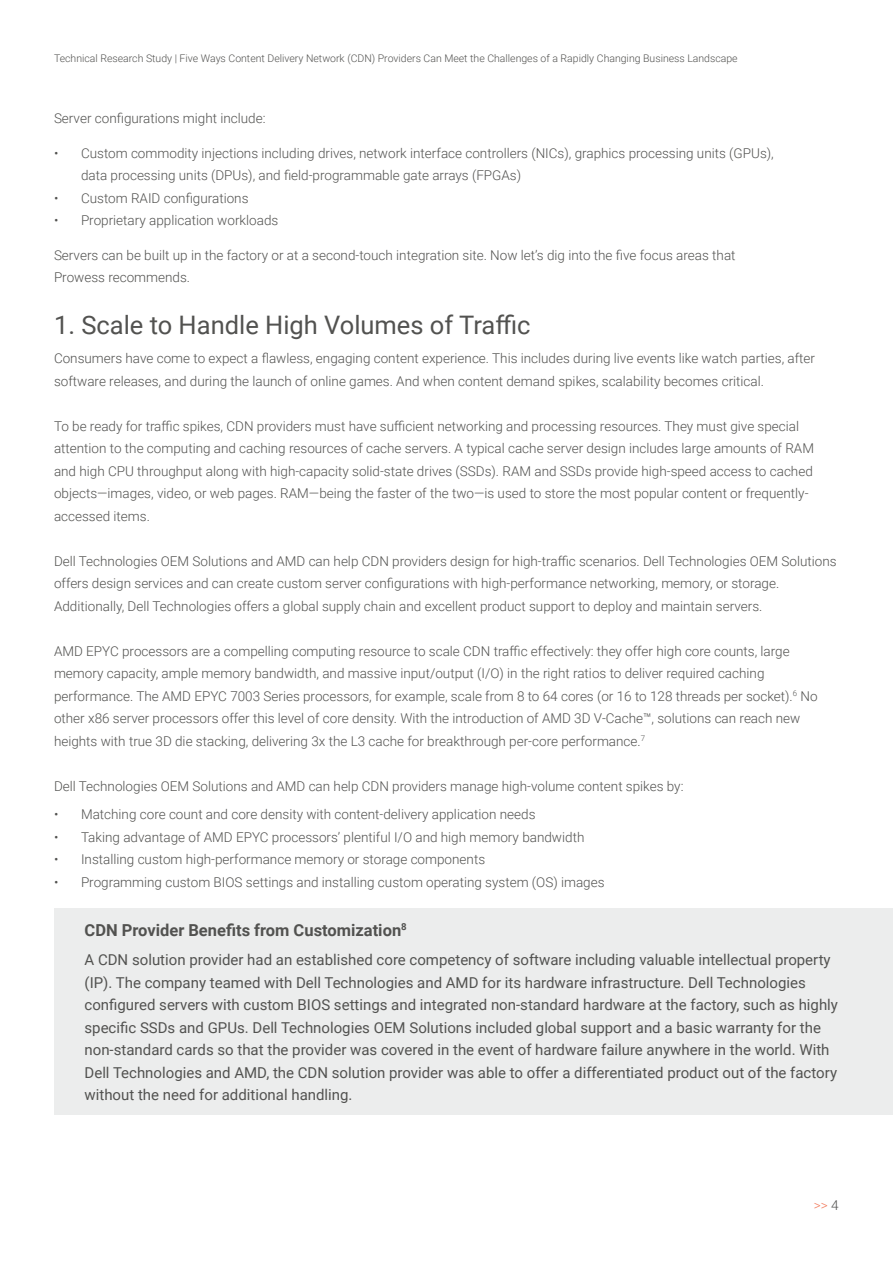
<style>
.page{position:relative;width:893px;height:1263px;background:#fff}
.page>*{position:absolute;margin:0;border:0;box-sizing:border-box;transform-origin:0 0}
.Prowess_H1{font:25.5px "Roboto";color:#525250}
.Prowess_Callout{font:700 16.5px "Roboto";color:#525250}
.Prowess_Callout-2{font:15px/22.5px "Roboto";color:#525250}
.Prowess_Body{font:300 13.5px/22.5px "Roboto";color:#525250}
.t1{font:300 13.5px "Roboto";color:#f27c5e}
.t2{font:300 10.5px "Roboto";color:#525250}
.s1{color:#525250}
</style>
<div class="page">
<div style="left:54px;top:908px;width:839px;height:207px;background:#eceded"></div>
<p class="t2" style="left:54px;top:51px;width:685px">Technical Research Study | Five Ways Content Delivery Network (CDN) Providers Can Meet the Challenges of a Rapidly Changing Business Landscape</p>
<p class="Prowess_Body" style="left:54px;top:107px;width:213px">Server configurations might include:</p>
<p class="Prowess_Body" style="left:81px;top:141px;width:694px;text-indent:-27px">• Custom commodity injections including drives, network interface controllers (NICs), graphics processing units (GPUs), data processing units (DPUs), and field-programmable gate arrays (FPGAs)</p>
<p class="Prowess_Body" style="left:54px;top:186px;width:196px">• Custom RAID configurations</p>
<p class="Prowess_Body" style="left:54px;top:209px;width:226px">• Proprietary application workloads</p>
<p class="Prowess_Body" style="left:54px;top:243px;width:683px">Servers can be built up in the factory or at a second-touch integration site. Now let’s dig into the five focus areas that<br>Prowess recommends.</p>
<p class="Prowess_H1" style="left:54px;top:307px;width:478px">1. Scale to Handle High Volumes of Traffic</p>
<p class="Prowess_Body" style="left:54px;top:347px;width:763px">Consumers have come to expect a flawless, engaging content experience. This includes during live events like watch parties, after software releases, and during the launch of online games. And when content demand spikes, scalability becomes critical.</p>
<p class="Prowess_Body" style="left:54px;top:414px;width:761px">To be ready for traffic spikes, CDN providers must have sufficient networking and processing resources. They must give special attention to the computing and caching resources of cache servers. A typical cache server design includes large amounts of RAM and high CPU throughput along with high-capacity solid-state drives (SSDs). RAM and SSDs provide high-speed access to cached objects—images, video, or web pages. RAM—being the faster of the two—is used to store the most popular content or frequently&shy;accessed items.</p>
<p class="Prowess_Body" style="left:54px;top:549px;width:784px">Dell Technologies OEM Solutions and AMD can help CDN providers design for high-traffic scenarios. Dell Technologies OEM Solutions offers design services and can create custom server configurations with high-performance networking, memory, or storage.<br>Additionally, Dell Technologies offers a global supply chain and excellent product support to deploy and maintain servers.</p>
<p class="Prowess_Body" style="left:54px;top:639px;width:765px">AMD EPYC processors are a compelling computing resource to scale CDN traffic effectively: they offer high core counts, large memory capacity, ample memory bandwidth, and massive input/output (I/O) in the right ratios to deliver required caching performance. The AMD EPYC 7003 Series processors, for example, scale from 8 to 64 cores (or 16 to 128 threads per socket).<sup>6</sup> No other x86 server processors offer this level of core density. With the introduction of AMD 3D V-Cache™, solutions can reach new heights with true 3D die stacking, delivering 3x the L3 cache for breakthrough per-core performance.<sup>7</sup></p>
<p class="Prowess_Body" style="left:54px;top:774px;width:631px">Dell Technologies OEM Solutions and AMD can help CDN providers manage high-volume content spikes by:</p>
<p class="Prowess_Body" style="left:54px;top:803px;width:483px">• Matching core count and core density with content-delivery application needs</p>
<p class="Prowess_Body" style="left:54px;top:825px;width:532px">• Taking advantage of AMD EPYC processors’ plentiful I/O and high memory bandwidth</p>
<p class="Prowess_Body" style="left:54px;top:848px;width:433px">• Installing custom high-performance memory or storage components</p>
<p class="Prowess_Body" style="left:54px;top:870px;width:552px">• Programming custom BIOS settings and installing custom operating system (OS) images</p>
<p class="Prowess_Callout" style="left:85px;top:918px;width:324px">CDN Provider Benefits from Customization<sup>8</sup></p>
<p class="Prowess_Callout-2" style="left:85px;top:948px;width:755px">A CDN solution provider had an established core competency of software including valuable intellectual property (IP). The company teamed with Dell Technologies and AMD for its hardware infrastructure. Dell Technologies configured servers with custom BIOS settings and integrated non-standard hardware at the factory, such as highly specific SSDs and GPUs. Dell Technologies OEM Solutions included global support and a basic warranty for the non-standard cards so that the provider was covered in the event of hardware failure anywhere in the world. With Dell Technologies and AMD, the CDN solution provider was able to offer a differentiated product out of the factory without the need for additional handling.</p>
<p class="t1" style="left:814px;top:1196px;width:26px">&gt;&gt; <span class="s1">4</span></p>
</div>
